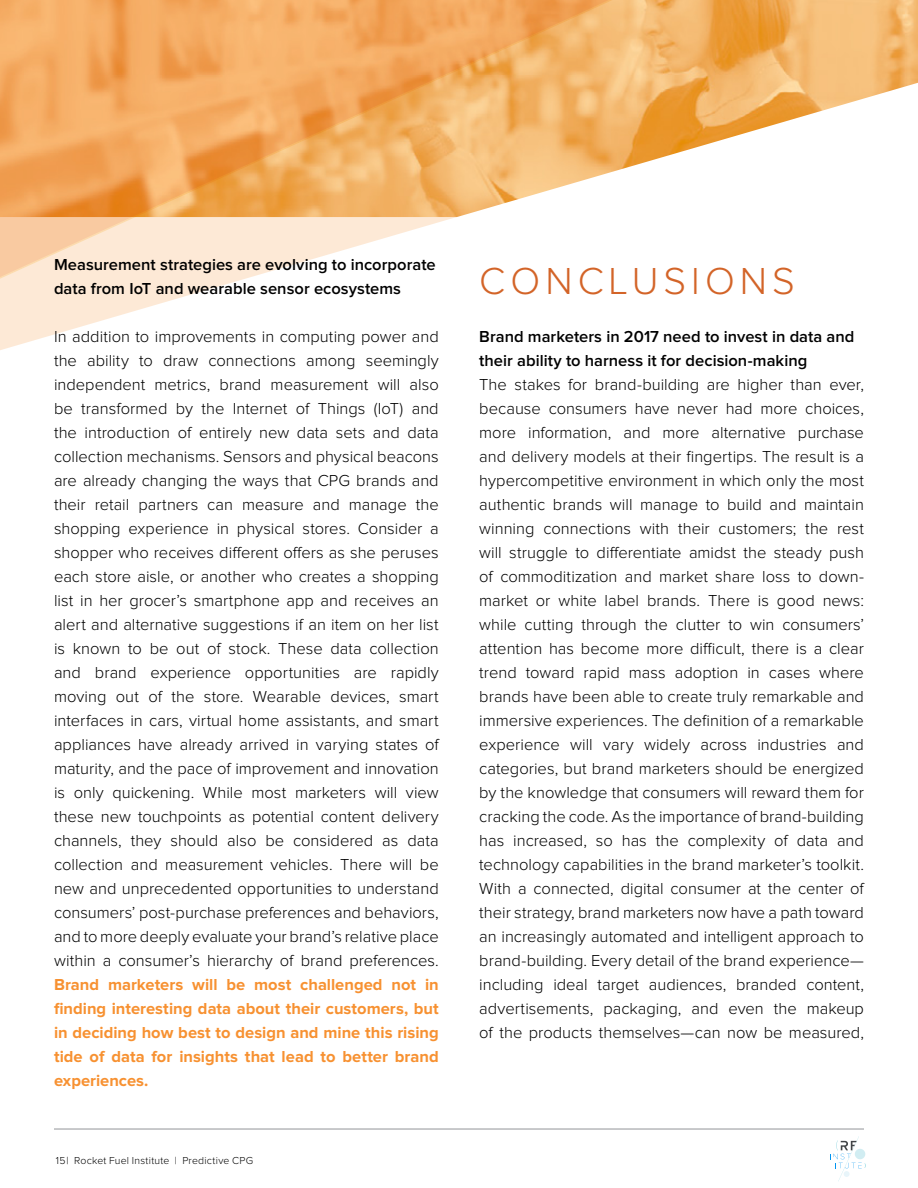
<style>
.page{position:relative;width:918px;height:1188px;background:#fff}
.page>*{position:absolute;margin:0;border:0;box-sizing:border-box;transform-origin:0 0}
.t1{font:300 39px "Proxima Nova";letter-spacing:.13em;color:#d36428}
.t2{font:300 16.5px/24px "Proxima Nova";color:#000;text-align:justify}
.t3{font:700 16.5px/24px "Proxima Nova";color:#f79131;text-align:justify}
.t4{font:600 16.5px/24px "Proxima Nova";color:#000}
.t5{font:300 10.5px "Proxima Nova";letter-spacing:.02em;color:#000}
</style>
<div class="page">
<img style="left:647px;top:0;width:271px;height:162px">
<svg style="left:0;top:286px;width:219px;height:64px;fill:#fde9d6"></svg>
<svg style="left:0;top:0;width:647px;height:286px"></svg>
<hr style="left:54px;top:1129px;width:810px;height:1px;background:#939598">
<svg style="left:830px;top:1136px;width:36px;height:46px"></svg>
<p class="t4" style="left:54px;top:253px;width:383px">Measurement strategies are evolving to incorporate data from IoT and wearable sensor ecosystems</p>
<p class="t2" style="left:54px;top:325px;width:386px">In addition to improvements in computing power and the ability to draw connections among seemingly independent metrics, brand measurement will also be transformed by the Internet of Things (IoT) and the introduction of entirely new data sets and data collection mechanisms. Sensors and physical beacons are already changing the ways that CPG brands and their retail partners can measure and manage the shopping experience in physical stores. Consider a shopper who receives different offers as she peruses each store aisle, or another who creates a shopping list in her grocer’s smartphone app and receives an alert and alternative suggestions if an item on her list is known to be out of stock. These data collection and brand experience opportunities are rapidly moving out of the store. Wearable devices, smart interfaces in cars, virtual home assistants, and smart appliances have already arrived in varying states of maturity, and the pace of improvement and innovation is only quickening. While most marketers will view these new touchpoints as potential content delivery channels, they should also be considered as data collection and measurement vehicles. There will be new and unprecedented opportunities to understand consumers’ post-purchase preferences and behaviors, and to more deeply evaluate your brand’s relative place within a consumer’s hierarchy of brand preferences.</p>
<p class="t3" style="left:54px;top:973px;width:386px">Brand marketers will be most challenged not in finding interesting data about their customers, but in deciding how best to design and mine this rising tide of data for insights that lead to better brand experiences.</p>
<p class="t5" style="left:56px;top:1155px;width:199px">15| Rocket Fuel Institute | Predictive CPG</p>
<h1 class="t1" style="left:479px;top:259px;width:317px">CONCLUSIONS</h1>
<p class="t4" style="left:479px;top:325px;width:377px">Brand marketers in 2017 need to invest in data and their ability to harness it for decision-making</p>
<p class="t2" style="left:479px;top:373px;width:386px">The stakes for brand-building are higher than ever, because consumers have never had more choices, more information, and more alternative purchase and delivery models at their fingertips. The result is a hypercompetitive environment in which only the most authentic brands will manage to build and maintain winning connections with their customers; the rest will struggle to differentiate amidst the steady push of commoditization and market share loss to down&shy;market or white label brands. There is good news: while cutting through the clutter to win consumers’ attention has become more difficult, there is a clear trend toward rapid mass adoption in cases where brands have been able to create truly remarkable and immersive experiences. The definition of a remarkable experience will vary widely across industries and categories, but brand marketers should be energized by the knowledge that consumers will reward them for cracking the code. As the importance of brand-building has increased, so has the complexity of data and technology capabilities in the brand marketer’s toolkit.<br>With a connected, digital consumer at the center of their strategy, brand marketers now have a path toward an increasingly automated and intelligent approach to brand-building. Every detail of the brand experience— including ideal target audiences, branded content, advertisements, packaging, and even the makeup of the products themselves—can now be measured,</p>
</div>
